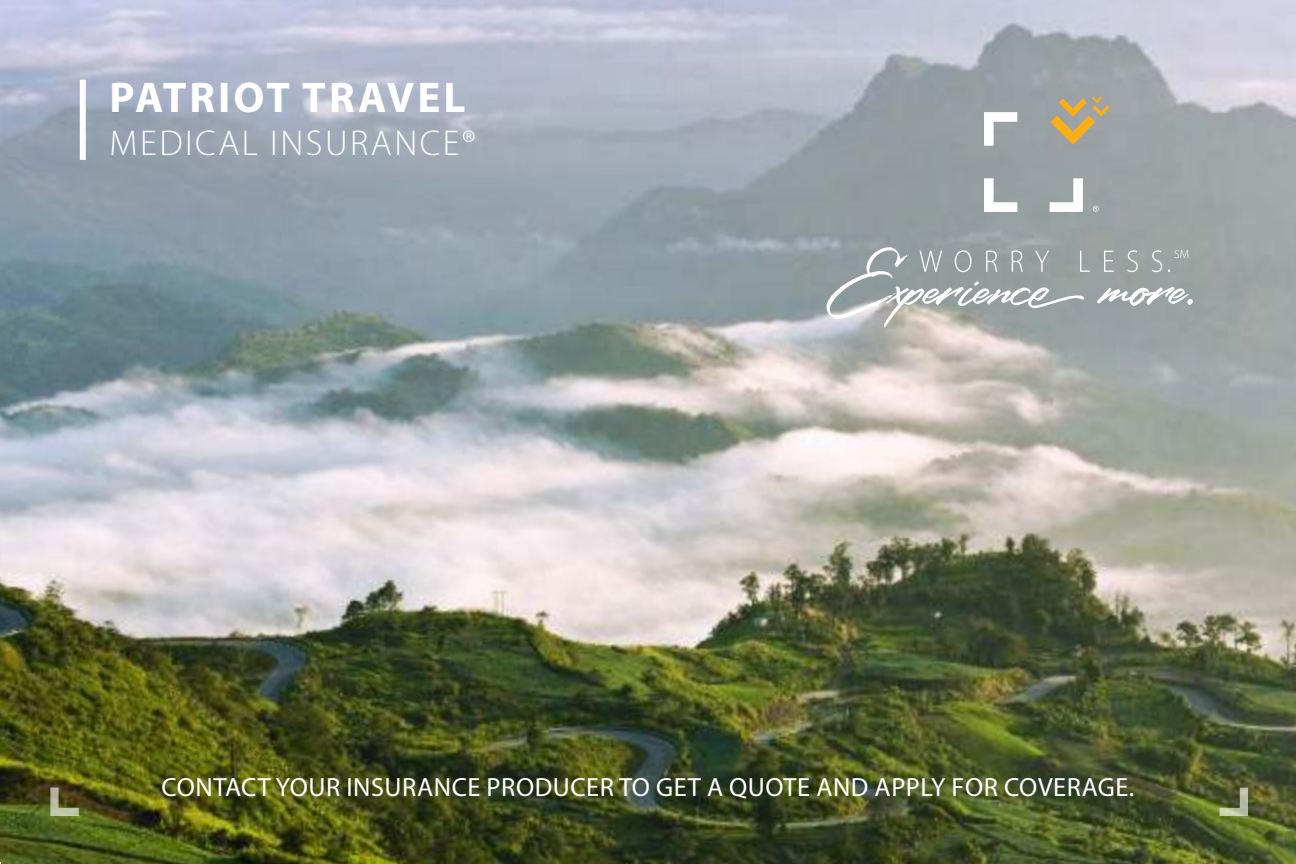
<style>
.page{position:relative;width:1296px;height:864px;background:#fff}
.page>*{position:absolute;margin:0;border:0;box-sizing:border-box;transform-origin:0 0}
.t1{font:700 43.2px "Myriad Pro";letter-spacing:.07em;color:#fff}
.t2{font:300 36px "Myriad Pro";letter-spacing:.07em;color:#fff}
.t3{font:26.4px "Myriad Pro";letter-spacing:.02em;color:#fff}
.t4{font:300 12px "Myriad Pro";color:#fff}
</style>
<div class="page">
<img style="left:0;top:0;width:1296px;height:864px">
<svg style="left:50px;top:788px;width:29px;height:28px"></svg>
<svg style="left:1220px;top:788px;width:28px;height:28px"></svg>
<svg style="left:1050px;top:96px;width:60px;height:49px;background:#b5a47e"></svg>
<svg style="left:984px;top:112px;width:33px;height:34px"></svg>
<svg style="left:984px;top:178px;width:33px;height:34px"></svg>
<svg style="left:1050px;top:178px;width:33px;height:34px"></svg>
<svg style="left:1093px;top:206px;width:6px;height:6px"></svg>
<div style="left:80px;top:80px;width:6px;height:80px;background:#fff"></div>
<svg style="left:1097px;top:287px;width:100px;height:19px"></svg>
<svg style="left:826px;top:247px;width:264px;height:80px;background:#a6adad"></svg>
<svg style="left:1104px;top:251px;width:10px;height:21px"></svg>
<svg style="left:1127px;top:250px;width:11px;height:22px"></svg>
<svg style="left:1152px;top:250px;width:10px;height:22px"></svg>
<h1 class="t1" style="left:110px;top:81px;width:357px">PATRIOT TRAVEL</h1>
<h2 class="t2" style="left:110px;top:129px;width:368px">MEDICAL INSURANCE®</h2>
<p class="t4" style="left:1174px;top:249px;width:16px">SM</p>
<p class="t3" style="left:161px;top:776px;width:974px">CONTACT YOUR INSURANCE PRODUCER TO GET A QUOTE AND APPLY FOR COVERAGE.</p>
</div>
